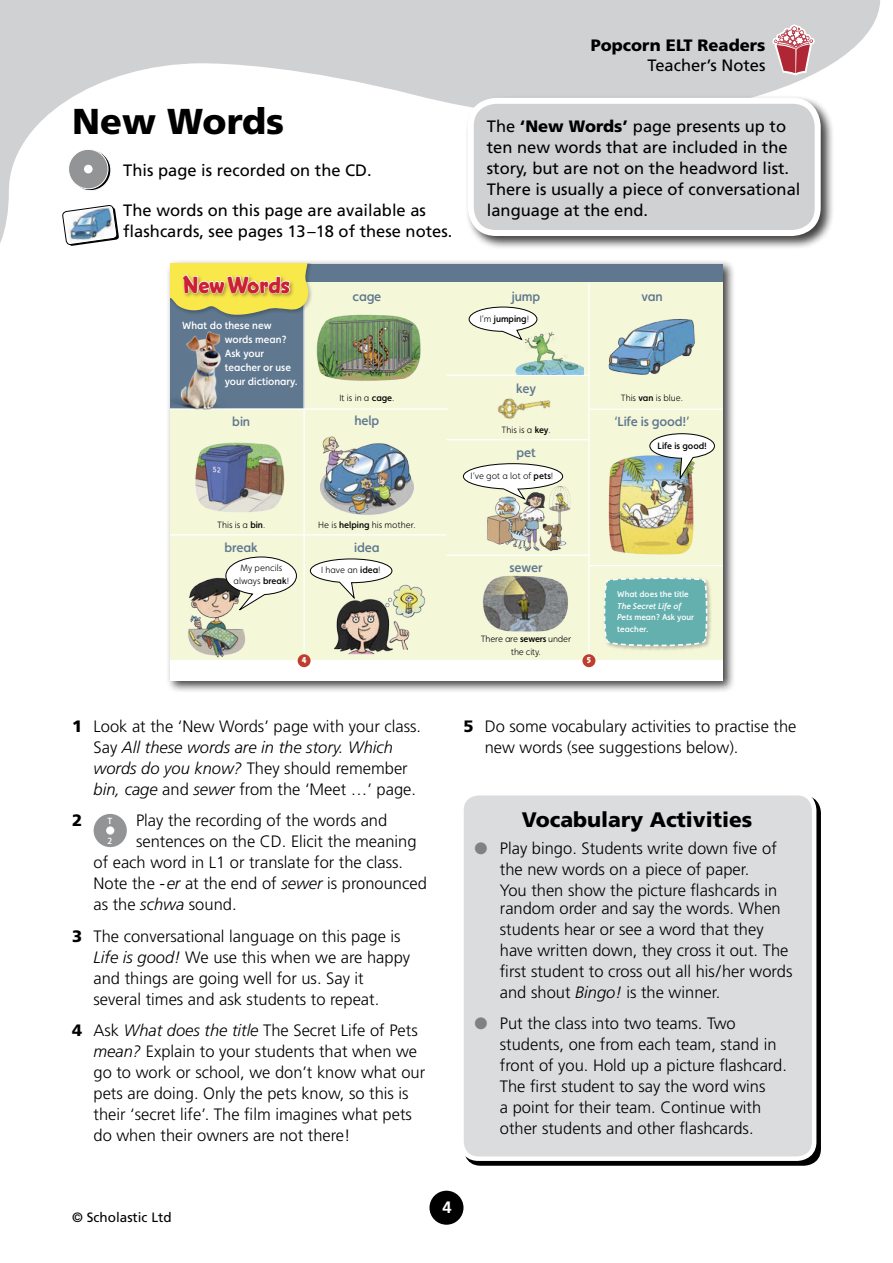
<style>
.page{position:relative;width:893px;height:1263px;background:#fff}
.page>*{position:absolute;margin:0;border:0;box-sizing:border-box;transform-origin:0 0}
.t1{font:900 36px "Frutiger";color:#000}
.t2{font:700 22.8px "Snicker";color:#cc2132;scale:.9 1}
.t3{font:900 21px "Frutiger";color:#000}
.t4{font:300 16.5px/21px "Frutiger";color:#000}
.t5{font:16.5px/21px "Frutiger";color:#000}
.t6{font:900 16.5px "Frutiger";color:#000}
.t7{font:700 16.5px "Frutiger";color:#fff}
.t8{font:13.5px "Frutiger";color:#000}
.t9{font:500 13.05px "Faricy New";letter-spacing:-.01em;color:#5f778f}
.t10{font:500 10.5px/14.1px "Faricy New";color:#fff}
.t11{font:300 9.15px/12.5px "Faricy New";color:#000;text-align:center}
.t12{font:300 9.15px/12.5px "Faricy New";letter-spacing:-.02em;color:#000;text-align:center}
.t13{font:500 9.15px "Faricy New";color:#000}
.t14{font:500 9px "Faricy New";color:#fff}
.t15{font:500 8.55px/11.7px "Faricy New";color:#fff}
.t16{font:700 8.55px "Snicker";color:#fff;scale:.9 1}
.s1{font-weight:500}
.s2{font-weight:900}
.s3{font-weight:300}
.s4{font-style:italic}
.s5{color:#808183}
</style>
<div class="page">
<svg style="left:0;top:0;width:880px;height:243px"></svg>
<div style="left:429px;top:1191px;width:34px;height:34px;background:#000;border-radius:50%"></div>
<svg style="left:772px;top:25px;width:43px;height:51px;background:#ce989f"></svg>
<div style="left:465px;top:95px;width:370px;height:155px;background:#000;opacity:.75"></div>
<div style="left:471px;top:101px;width:347px;height:132px;background:#d0d1d3;border-radius:26px"></div>
<div style="left:468px;top:98px;width:353px;height:138px;border:6px solid #fff;border-radius:26px"></div>
<svg style="left:70px;top:150px;width:41px;height:41px"></svg>
<div style="left:69px;top:149px;width:42px;height:42px;border:1px solid #fff;border-radius:50%"></div>
<div style="left:69px;top:149px;width:39px;height:40px;background:#929496;border-radius:50%"></div>
<div style="left:68px;top:149px;width:41px;height:40px;border:1px solid #fff;border-radius:50%"></div>
<div style="left:84px;top:165px;width:9px;height:8px;background:#fff;border-radius:50%"></div>
<div style="left:94px;top:814px;width:33px;height:33px;background:#929496;border-radius:50%"></div>
<div style="left:107px;top:827px;width:7px;height:7px;background:#fff;border-radius:50%"></div>
<div style="left:106px;top:826px;width:8px;height:9px;border:2px solid #fff;border-radius:50%"></div>
<svg style="left:62px;top:198px;width:57px;height:48px"></svg>
<img style="left:65px;top:207px;width:51px;height:36px">
<div style="left:166px;top:259px;width:570px;height:434px;background:#000;opacity:.75"></div>
<div style="left:170px;top:264px;width:553px;height:416px;background:#fff"></div>
<div style="left:170px;top:264px;width:553px;height:19px;background:#5f778f"></div>
<div style="left:170px;top:282px;width:276px;height:377px;background:#f5f7d9"></div>
<div style="left:170px;top:283px;width:134px;height:126px;background:#5f778f"></div>
<div style="left:446px;top:282px;width:277px;height:377px;background:#f5f7d9"></div>
<img style="left:608px;top:455px;width:86px;height:100px">
<hr style="left:588px;top:283px;width:2px;height:378px;background:#fff">
<hr style="left:303px;top:283px;width:2px;height:378px;background:#fff">
<div style="left:170px;top:264px;width:145px;height:56px;background:#000;opacity:.25"></div>
<hr style="left:170px;top:408px;width:278px;height:2px;background:#fff">
<hr style="left:589px;top:408px;width:134px;height:2px;background:#fff">
<hr style="left:447px;top:375px;width:142px;height:1px;background:#fff">
<hr style="left:447px;top:439px;width:142px;height:1px;background:#fff">
<hr style="left:447px;top:554px;width:142px;height:2px;background:#fff">
<hr style="left:590px;top:565px;width:133px;height:1px;background:#fff">
<img style="left:184px;top:577px;width:65px;height:83px">
<img style="left:316px;top:314px;width:105px;height:67px">
<img style="left:486px;top:486px;width:94px;height:69px">
<img style="left:608px;top:319px;width:87px;height:56px">
<div style="left:602px;top:576px;width:111px;height:76px;background:#000;opacity:.25"></div>
<svg style="left:603px;top:577px;width:105px;height:70px;background:#72b6b2"></svg>
<img style="left:195px;top:442px;width:90px;height:70px">
<img style="left:482px;top:575px;width:86px;height:57px">
<svg style="left:225px;top:556px;width:72px;height:56px"></svg>
<svg style="left:468px;top:306px;width:70px;height:31px"></svg>
<svg style="left:463px;top:463px;width:100px;height:37px"></svg>
<svg style="left:649px;top:433px;width:66px;height:48px"></svg>
<img style="left:322px;top:584px;width:113px;height:76px">
<div style="left:298px;top:654px;width:13px;height:13px;background:#bf3d2f;border-radius:50%"></div>
<div style="left:582px;top:654px;width:13px;height:13px;background:#bf3d2f;border-radius:50%"></div>
<svg style="left:170px;top:264px;width:141px;height:61px"></svg>
<img style="left:170px;top:331px;width:61px;height:78px">
<svg style="left:310px;top:558px;width:83px;height:42px"></svg>
<img style="left:513px;top:330px;width:71px;height:45px">
<img style="left:320px;top:436px;width:94px;height:79px">
<img style="left:497px;top:398px;width:54px;height:21px">
<hr style="left:170px;top:534px;width:277px;height:1px;background:#fff">
<div style="left:464px;top:796px;width:357px;height:370px;background:#000;border-radius:17px"></div>
<div style="left:461px;top:793px;width:353px;height:366px;background:#dbdcdd;border-radius:17px"></div>
<div style="left:459px;top:791px;width:357px;height:370px;border:4px solid #fff;border-radius:17px"></div>
<h1 class="t1" style="left:72px;top:100px;width:213px">New Words</h1>
<p class="t5" style="left:123px;top:160px;width:250px">This page is recorded on the CD.</p>
<p class="t5" style="left:123px;top:199px;width:331px">The words on this page are available as flashcards, see pages 13–18 of these notes.</p>
<h2 class="t2" style="left:183px;top:270px;width:120px">New Words</h2>
<p class="t10" style="left:225px;top:318px;width:75px;text-indent:-42px">What do these new words mean?<br>Ask your teacher or use your dictionary.</p>
<p class="t9" style="left:232px;top:413px;width:19px">bin</p>
<p class="t9" style="left:353px;top:288px;width:30px">cage</p>
<p class="t11" style="left:339px;top:392px;width:57px">It is in a <span class="s1">cage</span>.</p>
<p class="t9" style="left:354px;top:413px;width:26px">help</p>
<p class="t11" style="left:217px;top:518px;width:50px">This is a <span class="s1">bin</span>.</p>
<p class="t11" style="left:234px;top:562px;width:57px">My pencils always <span class="s1">break</span>!</p>
<p class="t9" style="left:225px;top:540px;width:35px">break</p>
<p class="t11" style="left:318px;top:518px;width:99px">He is <span class="s1">helping</span> his mother.</p>
<p class="t9" style="left:354px;top:540px;width:27px">idea</p>
<p class="t11" style="left:321px;top:564px;width:61px">I have an <span class="s1">idea</span>!</p>
<p class="t6" style="left:591px;top:35px;width:176px">Popcorn ELT Readers</p>
<p class="t5" style="left:647px;top:54px;width:119px">Teacher’s Notes</p>
<p class="t5" style="left:487px;top:116px;width:315px">The <span class="s2">‘New Words’</span> page presents up to ten new words that are included in the story, but are not on the headword list.<br>There is usually a piece of conversational language at the end.</p>
<p class="t9" style="left:512px;top:288px;width:30px">jump</p>
<p class="t13" style="left:480px;top:313px;width:51px"><span class="s3">I’m</span> jumping<span class="s3">!</span></p>
<p class="t9" style="left:516px;top:380px;width:21px">key</p>
<p class="t11" style="left:501px;top:423px;width:51px">This is a <span class="s1">key</span>.</p>
<p class="t9" style="left:516px;top:445px;width:21px">pet</p>
<p class="t11" style="left:471px;top:470px;width:84px">I’ve got a lot of <span class="s1">pets</span>!</p>
<p class="t9" style="left:509px;top:559px;width:35px">sewer</p>
<p class="t9" style="left:641px;top:288px;width:23px">van</p>
<p class="t11" style="left:621px;top:392px;width:64px">This <span class="s1">van</span> is blue.</p>
<p class="t9" style="left:614px;top:413px;width:77px">‘Life is good!’</p>
<p class="t13" style="left:658px;top:440px;width:51px">Life is good!</p>
<p class="t15" style="left:617px;top:588px;width:73px">What does the title</p>
<p class="t15" style="left:617px;top:600px;width:78px"><span class="s4">The Secret Life of<br>Pets</span> mean? Ask your teacher.</p>
<p class="t12" style="left:481px;top:633px;width:92px">There are <span class="s1">sewers</span> under the city.</p>
<p class="t16" style="left:302px;top:655px;width:7px">4</p>
<p class="t16" style="left:587px;top:655px;width:6px">5</p>
<p class="t4" style="left:94px;top:715px;width:329px;text-indent:-21px"><span class="s2">1</span> Look at the ‘New Words’ page with your class.<br>Say <span class="s4">All these words are in the story. Which words do you know?</span> They should remember <span class="s4">bin, cage</span> and <span class="s4">sewer</span> from the ‘Meet …’ page.</p>
<p class="t6" style="left:72px;top:810px;width:12px">2</p>
<p class="t14" style="left:108px;top:815px;width:6px">T</p>
<p class="t14" style="left:108px;top:835px;width:6px">2</p>
<p class="t4" style="left:136px;top:810px;width:253px">Play the recording of the words and</p>
<p class="t4" style="left:136px;top:831px;width:282px">sentences on the CD. Elicit the meaning</p>
<p class="t4" style="left:94px;top:852px;width:311px">of each word in L1 or translate for the class.</p>
<p class="t4" style="left:94px;top:873px;width:335px">Note the <span class="s4">-er</span> at the end of <span class="s4">sewer</span> is pronounced</p>
<p class="t4" style="left:94px;top:894px;width:145px">as the <span class="s4">schwa</span> sound.</p>
<p class="t4" style="left:94px;top:925px;width:318px;text-indent:-21px"><span class="s2">3</span> The conversational language on this page is <span class="s4">Life is good!</span> We use this when we are happy and things are going well for us. Say it several times and ask students to repeat.</p>
<p class="t4" style="left:94px;top:1020px;width:333px;text-indent:-21px"><span class="s2">4</span> Ask <span class="s4">What does the title</span> The Secret Life of Pets <span class="s4">mean?</span> Explain to your students that when we go to work or school, we don’t know what our pets are doing. Only the pets know, so this is their ‘secret life’. The film imagines what pets do when their owners are not there!</p>
<p class="t4" style="left:485px;top:715px;width:313px;text-indent:-21px"><span class="s2">5</span> Do some vocabulary activities to practise the new words (see suggestions below).</p>
<p class="t3" style="left:522px;top:807px;width:232px">Vocabulary Activities</p>
<p class="t4" style="left:500px;top:838px;width:279px;text-indent:-26px"><span class="s5">●</span> Play bingo. Students write down five of the new words on a piece of paper.<br>You then show the picture flashcards in</p>
<p class="t4" style="left:500px;top:898px;width:294px">random order and say the words. When students hear or see a word that they have written down, they cross it out. The first student to cross out all his/her words and shout <span class="s4">Bingo!</span> is the winner.</p>
<p class="t4" style="left:500px;top:1012px;width:289px;text-indent:-26px"><span class="s5">●</span> Put the class into two teams. Two students, one from each team, stand in front of you. Hold up a picture flashcard.<br>The first student to say the word wins<br>a point for their team. Continue with other students and other flashcards.</p>
<p class="t8" style="left:72px;top:1210px;width:101px">© Scholastic Ltd</p>
<p class="t7" style="left:442px;top:1198px;width:11px">4</p>
</div>
